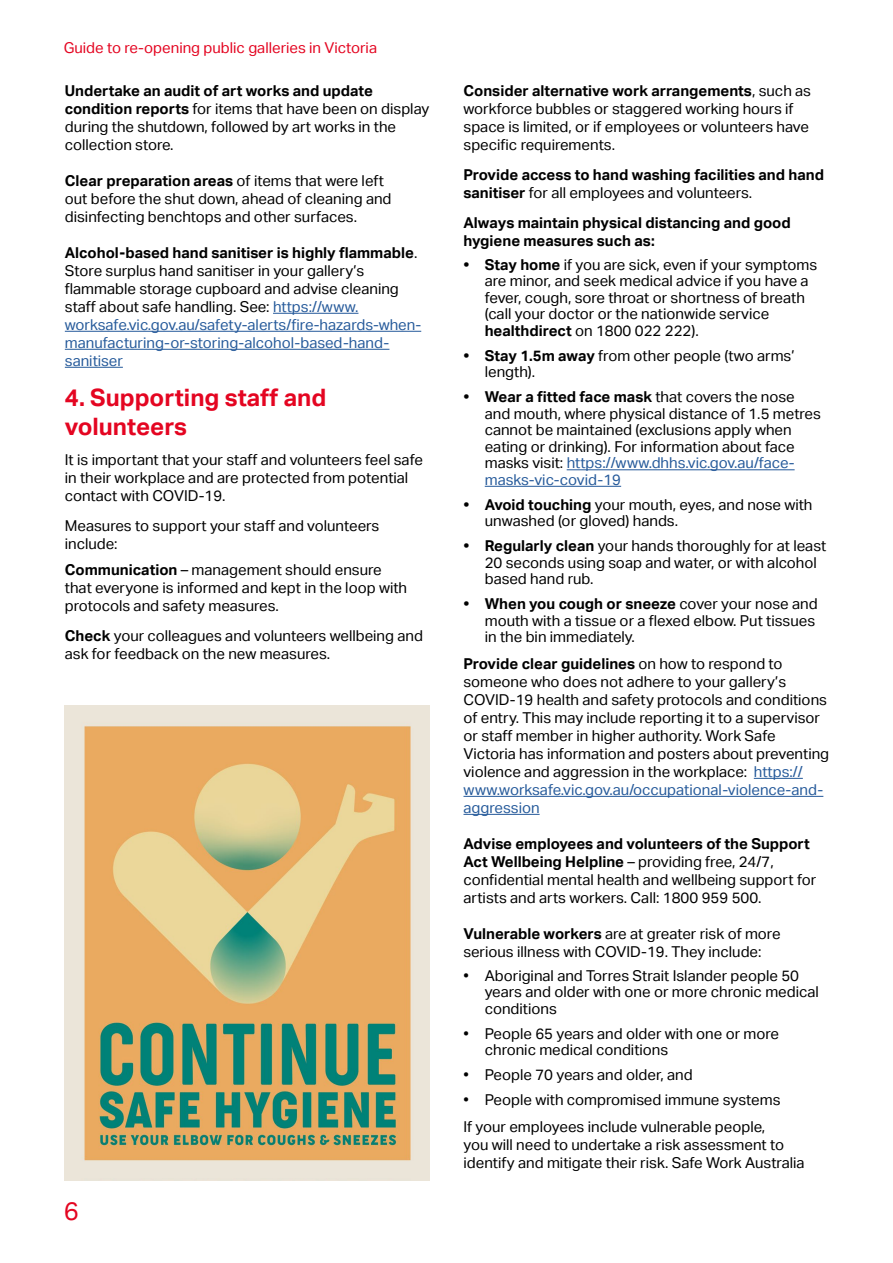
<style>
.page{position:relative;width:893px;height:1263px;background:#fff}
.page>*{position:absolute;margin:0;border:0;box-sizing:border-box;transform-origin:0 0}
.t1{font:25.5px "Aktiv Grotesk";color:#e40521}
.t2{font:700 24px/28.8px "Aktiv Grotesk";color:#e40521}
.t3{font:15px/18px "Aktiv Grotesk";color:#000}
.t4{font:15px/18px "Aktiv Grotesk";color:#275b9b}
.t5{font:700 15px/18px "Aktiv Grotesk";color:#000}
.t6{font:15px "Aktiv Grotesk";color:#e40521}
.s1{font-weight:700}
.s2{font-weight:700;color:#000}
.s3{color:#000}
.s4{color:#020203}
.s5{font-weight:400}
.s6{color:#275b9b}
</style>
<div class="page">
<hr style="left:273px;top:313px;width:85px;height:1px;background:#275b9b">
<hr style="left:65px;top:331px;width:356px;height:1px;background:#275b9b">
<hr style="left:65px;top:349px;width:324px;height:1px;background:#275b9b">
<hr style="left:65px;top:367px;width:58px;height:1px;background:#275b9b">
<hr style="left:567px;top:469px;width:228px;height:1px;background:#275b9b">
<hr style="left:485px;top:486px;width:136px;height:1px;background:#275b9b">
<hr style="left:754px;top:778px;width:49px;height:1px;background:#275b9b">
<hr style="left:463px;top:796px;width:360px;height:1px;background:#275b9b">
<hr style="left:463px;top:814px;width:77px;height:1px;background:#275b9b">
<img style="left:65px;top:705px;width:364px;height:475px">
<p class="t6" style="left:64px;top:39px;width:315px">Guide to re-opening public galleries in Victoria</p>
<p class="t3" style="left:65px;top:82px;width:366px"><span class="s1">Undertake an audit of art works and update condition reports</span> for items that have been on display during the shutdown, followed by art works in the collection store.</p>
<p class="t3" style="left:65px;top:172px;width:328px"><span class="s1">Clear preparation areas</span> of items that were left out before the shut down, ahead of cleaning and disinfecting benchtops and other surfaces.</p>
<p class="t4" style="left:65px;top:244px;width:358px"><span class="s2">Alcohol-based hand sanitiser is highly flammable</span><span class="s3">.<br>Store surplus hand sanitiser in your gallery’s flammable storage cupboard and advise cleaning staff about safe handling. See:</span> https://www. worksafe.vic.gov.au/safety-alerts/fire-hazards-when&shy;manufacturing-or-storing-alcohol-based-hand&shy;sanitiser</p>
<h2 class="t2" style="left:65px;top:384px;width:263px">4. Supporting staff and volunteers</h2>
<p class="t3" style="left:65px;top:451px;width:360px">It is important that your staff and volunteers feel safe in their workplace and are protected from potential contact with COVID-19.</p>
<p class="t3" style="left:65px;top:517px;width:316px">Measures to support your staff and volunteers include:</p>
<p class="t3" style="left:65px;top:560px;width:344px"><span class="s1">Communication</span> – management should ensure that everyone is informed and kept in the loop with protocols and safety measures.</p>
<p class="t3" style="left:65px;top:626px;width:360px"><span class="s1">Check</span> your colleagues and volunteers wellbeing and ask for feedback on the new measures.</p>
<h1 class="t1" style="left:64px;top:1197px;width:17px">6</h1>
<p class="t3" style="left:463px;top:82px;width:349px"><span class="s1">Consider alternative work arrangements</span><span class="s4">, such as workforce bubbles</span> or staggered working hours if space is limited, or if employees or volunteers have specific requirements.</p>
<p class="t5" style="left:463px;top:166px;width:362px">Provide access to hand washing facilities and hand sanitiser <span class="s5">for all employees and volunteers.</span></p>
<p class="t5" style="left:463px;top:214px;width:329px">Always maintain physical distancing and good hygiene measures such as:</p>
<p class="t3" style="left:485px;top:256px;width:334px;line-height:16.5px;text-indent:-21px"><span class="s1">• Stay home</span> if you are sick, even if your symptoms are minor, and seek medical advice if you have a fever, cough, sore throat or shortness of breath (call your doctor or the nationwide service <span class="s1">healthdirect</span> on 1800 022 222).</p>
<p class="t3" style="left:485px;top:347px;width:311px;line-height:16.5px;text-indent:-21px"><span class="s1">• Stay 1.5m away</span> from other people (two arms’ length).</p>
<p class="t3" style="left:485px;top:389px;width:338px;line-height:16.5px;text-indent:-21px"><span class="s1">• Wear a fitted face mask</span> that covers the nose and mouth, where physical distance of 1.5 metres cannot be maintained (exclusions apply when eating or drinking). For information about face masks visit: <span class="s6">https://www.dhhs.vic.gov.au/face&shy;masks-vic-covid-19</span></p>
<p class="t3" style="left:485px;top:496px;width:329px;line-height:16.5px;text-indent:-21px"><span class="s1">• Avoid touching</span> your mouth, eyes, and nose with unwashed (or gloved) hands.</p>
<p class="t3" style="left:485px;top:538px;width:343px;line-height:16.5px;text-indent:-21px"><span class="s1">• Regularly clean</span> your hands thoroughly for at least<br>20 seconds using soap and water, or with alcohol based hand rub.</p>
<p class="t3" style="left:485px;top:596px;width:334px;line-height:16.5px;text-indent:-21px"><span class="s1">• When you cough or sneeze</span> cover your nose and mouth with a tissue or a flexed elbow. Put tissues in the bin immediately.</p>
<p class="t3" style="left:463px;top:655px;width:367px"><span class="s1">Provide clear guidelines</span> on how to respond to someone who does not adhere to your gallery’s COVID-19 health and safety protocols and conditions of entry. This may include reporting it to a supervisor or staff member in higher authority. Work Safe Victoria has information and posters about preventing violence and aggression in the workplace: <span class="s6">https:// www.worksafe.vic.gov.au/occupational-violence-and&shy;aggression</span></p>
<p class="t3" style="left:463px;top:835px;width:354px"><span class="s1">Advise employees and volunteers of the Support Act Wellbeing Helpline</span> – providing free, 24/7, confidential mental health and wellbeing support for artists and arts workers. Call: 1800 959 500.</p>
<p class="t3" style="left:463px;top:925px;width:319px"><span class="s1">Vulnerable workers</span> are at greater risk of more serious illness with COVID-19. They include:</p>
<p class="t3" style="left:485px;top:967px;width:336px;line-height:16.5px;text-indent:-21px">• Aboriginal and Torres Strait Islander people 50 years and older with one or more chronic medical conditions</p>
<p class="t3" style="left:485px;top:1025px;width:296px;line-height:16.5px;text-indent:-21px">• People 65 years and older with one or more chronic medical conditions</p>
<p class="t3" style="left:463px;top:1066px;width:231px">• People 70 years and older, and</p>
<p class="t3" style="left:463px;top:1087px;width:318px;line-height:26.5px">• People with compromised immune systems<br>If your employees include vulnerable people,</p>
<p class="t3" style="left:463px;top:1136px;width:343px">you will need to undertake a risk assessment to identify and mitigate their risk. Safe Work Australia</p>
</div>
